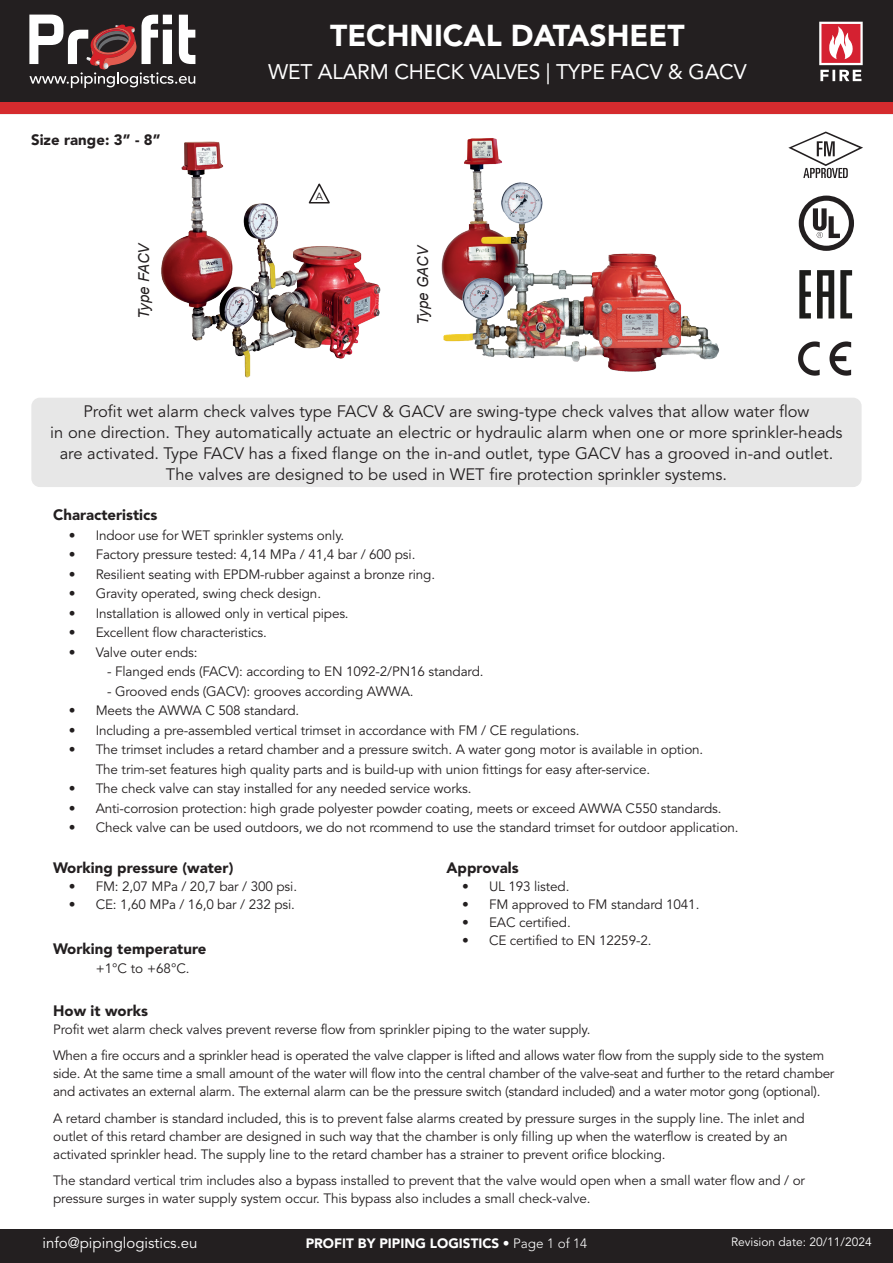
<style>
.page{position:relative;width:893px;height:1263px;background:#fff}
.page>*{position:absolute;margin:0;border:0;box-sizing:border-box;transform-origin:0 0}
.t1{font:900 30px "Avenir LT Std";color:#fff}
.t2{font:21px "Avenir LT Std";letter-spacing:-.01em;color:#fff}
.Product_description{font:16.5px/21px "Avenir LT Std";color:#231f20;text-align:center}
.Titles{font:900 15px "Avenir LT Std";color:#231f20}
.t3{font:15px "Avenir LT Std";color:#fff}
.Material_specifications_title{font:italic 15px "Arial";letter-spacing:-.01em;color:#231f20}
.Material_specifications_title-2{font:900 15px "Avenir LT Std";color:#231f20}
.Lopende_tekst{font:13.5px/18px "Avenir LT Std";letter-spacing:-.01em;color:#231f20}
.t4{font:900 13.5px "Avenir LT Std";color:#fff}
.Lopende_tekst_-_links_inspringen{font:13.5px "Avenir LT Std";color:#231f20}
.t5{font:12px "Avenir LT Std";color:#fff}
.Change_icon{font:10.5px "Avenir LT Std";color:#231f20}
.s1{font-weight:300}
</style>
<div class="page">
<img style="left:442px;top:138px;width:278px;height:234px">
<img style="left:69px;top:114px;width:373px;height:264px">
<svg style="left:788px;top:132px;width:75px;height:46px"></svg>
<svg style="left:798px;top:341px;width:22px;height:35px"></svg>
<svg style="left:829px;top:341px;width:22px;height:35px"></svg>
<svg style="left:799px;top:196px;width:55px;height:55px"></svg>
<svg style="left:799px;top:270px;width:12px;height:48px"></svg>
<svg style="left:840px;top:270px;width:12px;height:48px"></svg>
<svg style="left:817px;top:270px;width:17px;height:48px"></svg>
<div style="left:31px;top:398px;width:831px;height:89px;background:#e7e7e7;border-radius:9px"></div>
<div style="left:0;top:1229px;width:893px;height:34px;background:#231f20"></div>
<div style="left:0;top:0;width:893px;height:103px;background:#231f20"></div>
<svg style="left:29px;top:15px;width:166px;height:73px"></svg>
<div style="left:0;top:103px;width:893px;height:11px;background:#d52b2e"></div>
<svg style="left:819px;top:22px;width:44px;height:59px"></svg>
<svg style="left:307px;top:182px;width:25px;height:22px"></svg>
<p class="Material_specifications_title-2" style="left:31px;top:130px;width:131px">Size range: 3” - 8”</p>
<p class="Material_specifications_title" style="left:134px;top:319px;width:78px;rotate:-90deg">Type FACV</p>
<h1 class="t1" style="left:330px;top:17px;width:356px">TECHNICAL DATASHEET</h1>
<h2 class="t2" style="left:268px;top:59px;width:480px">WET ALARM CHECK VALVES | TYPE FACV &amp; GACV</h2>
<p class="Change_icon" style="left:316px;top:190px;width:9px">A</p>
<p class="Material_specifications_title" style="left:413px;top:325px;width:82px;rotate:-90deg">Type GACV</p>
<p class="Product_description" style="left:50px;top:402px;width:794px">Profit wet alarm check valves type FACV &amp; GACV are swing-type check valves that allow water flow<br>in one direction. They automatically actuate an electric or hydraulic alarm when one or more sprinkler-heads are activated. Type FACV has a fixed flange on the in-and outlet, type GACV has a grooved in-and outlet.<br>The valves are designed to be used in WET fire protection sprinkler systems.</p>
<p class="Titles" style="left:53px;top:506px;width:106px">Characteristics</p>
<p class="Lopende_tekst" style="left:69px;top:526px;width:277px">• Indoor use for WET sprinkler systems only.</p>
<p class="Lopende_tekst" style="left:69px;top:546px;width:348px">• Factory pressure tested: 4,14 MPa / 41,4 bar / 600 psi.</p>
<p class="Lopende_tekst" style="left:69px;top:565px;width:368px">• Resilient seating with EPDM-rubber against a bronze ring.</p>
<p class="Lopende_tekst" style="left:69px;top:585px;width:254px">• Gravity operated, swing check design.</p>
<p class="Lopende_tekst" style="left:69px;top:604px;width:282px">• Installation is allowed only in vertical pipes.</p>
<p class="Lopende_tekst" style="left:69px;top:624px;width:200px">• Excellent flow characteristics.</p>
<p class="Lopende_tekst" style="left:69px;top:643px;width:130px">• Valve outer ends:</p>
<p class="Lopende_tekst" style="left:107px;top:663px;width:378px">- Flanged ends (FACV): according to EN 1092-2/PN16 standard.</p>
<p class="Lopende_tekst" style="left:107px;top:682px;width:308px">- Grooved ends (GACV): grooves according AWWA.</p>
<p class="Lopende_tekst" style="left:69px;top:702px;width:232px">• Meets the AWWA C 508 standard.</p>
<p class="Lopende_tekst" style="left:69px;top:721px;width:512px">• Including a pre-assembled vertical trimset in accordance with FM / CE regulations.</p>
<p class="Lopende_tekst" style="left:96px;top:740px;width:609px;line-height:19.5px;text-indent:-27px">• The trimset includes a retard chamber and a pressure switch. A water gong motor is available in option.<br>The trim-set features high quality parts and is build-up with union fittings for easy after-service.</p>
<p class="Lopende_tekst" style="left:69px;top:780px;width:404px">• The check valve can stay installed for any needed service works.</p>
<p class="Lopende_tekst" style="left:69px;top:799px;width:654px">• Anti-corrosion protection: high grade polyester powder coating, meets or exceed AWWA C550 standards.</p>
<p class="Lopende_tekst" style="left:69px;top:819px;width:671px">• Check valve can be used outdoors, we do not rcommend to use the standard trimset for outdoor application.</p>
<p class="Titles" style="left:53px;top:859px;width:182px">Working pressure (water)</p>
<p class="Lopende_tekst" style="left:69px;top:878px;width:230px">• FM: 2,07 MPa / 20,7 bar / 300 psi.</p>
<p class="Lopende_tekst" style="left:69px;top:896px;width:228px">• CE: 1,60 MPa / 16,0 bar / 232 psi.</p>
<p class="Titles" style="left:53px;top:939px;width:155px">Working temperature</p>
<p class="Lopende_tekst_-_links_inspringen" style="left:96px;top:961px;width:96px">+1°C to +68°C.</p>
<p class="Titles" style="left:53px;top:1002px;width:96px">How it works</p>
<p class="Lopende_tekst" style="left:53px;top:1021px;width:539px">Profit wet alarm check valves prevent reverse flow from sprinkler piping to the water supply.</p>
<p class="Lopende_tekst" style="left:53px;top:1047px;width:783px">When a fire occurs and a sprinkler head is operated the valve clapper is lifted and allows water flow from the supply side to the system side. At the same time a small amount of the water will flow into the central chamber of the valve-seat and further to the retard chamber and activates an external alarm. The external alarm can be the pressure switch (standard included) and a water motor gong (optional).</p>
<p class="Lopende_tekst" style="left:53px;top:1110px;width:753px">A retard chamber is standard included, this is to prevent false alarms created by pressure surges in the supply line. The inlet and outlet of this retard chamber are designed in such way that the chamber is only filling up when the waterflow is created by an activated sprinkler head. The supply line to the retard chamber has a strainer to prevent orifice blocking.</p>
<p class="Lopende_tekst" style="left:53px;top:1172px;width:753px">The standard vertical trim includes also a bypass installed to prevent that the valve would open when a small water flow and / or pressure surges in water supply system occur. This bypass also includes a small check-valve.</p>
<p class="t3" style="left:43px;top:1234px;width:157px">info@pipinglogistics.eu</p>
<p class="t4" style="left:306px;top:1235px;width:283px">PROFIT BY PIPING LOGISTICS <span class="s1">• Page 1 of 14</span></p>
<p class="t5" style="left:731px;top:1235px;width:142px">Revision date: 20/11/2024</p>
<p class="Titles" style="left:446px;top:859px;width:74px">Approvals</p>
<p class="Lopende_tekst" style="left:462px;top:878px;width:109px">• UL 193 listed.</p>
<p class="Lopende_tekst" style="left:462px;top:896px;width:239px">• FM approved to FM standard 1041.</p>
<p class="Lopende_tekst" style="left:462px;top:914px;width:110px">• EAC certified.</p>
<p class="Lopende_tekst" style="left:462px;top:932px;width:191px">• CE certified to EN 12259-2.</p>
</div>
